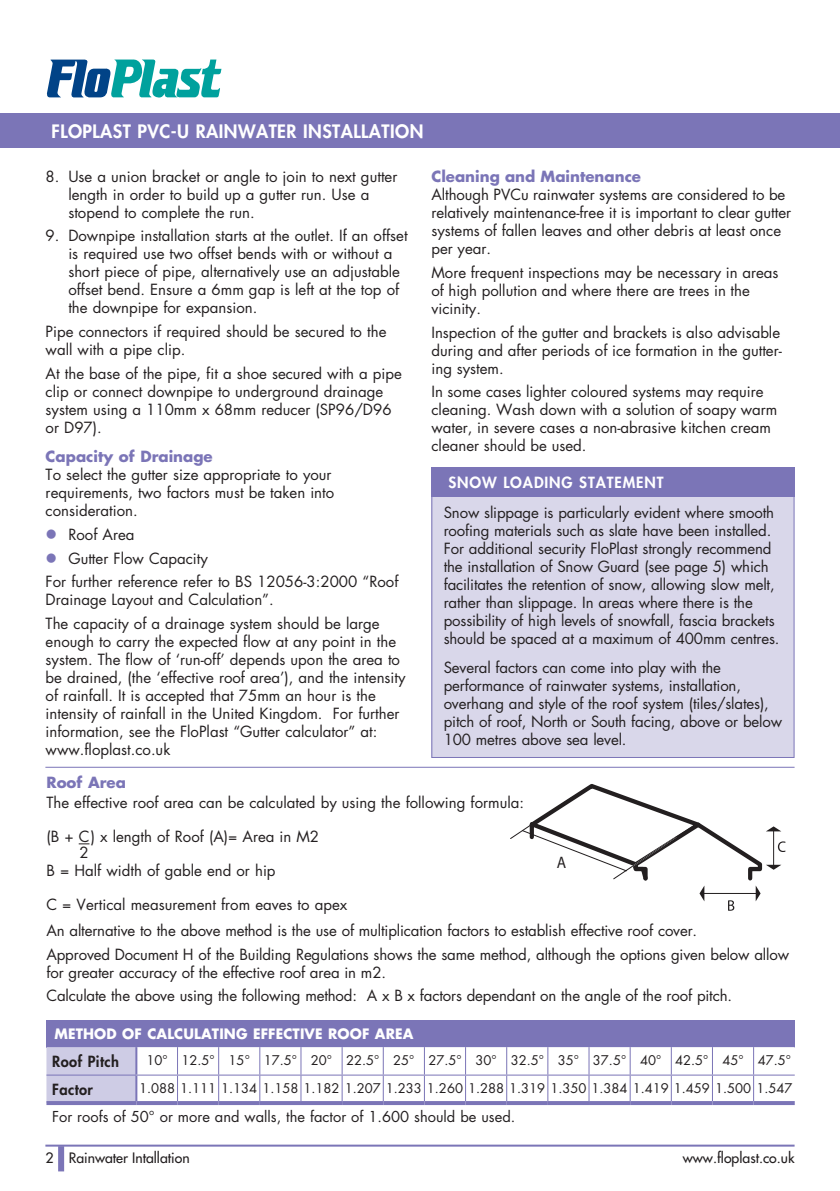
<style>
.page{position:relative;width:840px;height:1191px;background:#fff}
.page>*{position:absolute;margin:0;border:0;box-sizing:border-box;transform-origin:0 0}
.t1{font:800 18px "Futura LT";letter-spacing:.025em;color:#fff}
.t2{font:16.6px "Myriad";color:#231f20;scale:.92 1}
.t3{font:15px/18px "Futura LT";color:#231f20}
.t4{font:700 15px "Futura LT";color:#7b75b7}
.t5{font:800 15px "Futura LT";letter-spacing:.06em;color:#fff}
.t6{font:800 15px "Futura LT";letter-spacing:.03em;color:#231f20}
.t7{font:14.6px "Futura LT";color:#231f20}
.t8{font:14px "Futura LT";color:#231f20}
.t9{font:700 14px "Futura LT";letter-spacing:.01em;color:#fff}
.t10{font:13px "Futura LT";color:#231f20}
</style>
<div class="page">
<hr style="left:45px;top:1144px;width:749px;height:2px;background:#7b75b7">
<div style="left:58px;top:1146px;width:6px;height:25px;background:#7b75b7"></div>
<svg style="left:47px;top:60px;width:174px;height:38px"></svg>
<div style="left:0;top:113px;width:839px;height:34px;background:#7b75b7"></div>
<hr style="left:839px;top:113px;width:1px;height:34px;background:#7b75b7">
<svg style="left:510px;top:784px;width:275px;height:126px"></svg>
<div style="left:46px;top:1020px;width:748px;height:27px;background:#7b75b7"></div>
<svg style="left:46px;top:1047px;width:748px;height:54px"></svg>
<hr style="left:135px;top:1047px;width:2px;height:27px;background:#7b75b7">
<hr style="left:46px;top:1074px;width:90px;height:1px;background:#7b75b7">
<hr style="left:135px;top:1075px;width:2px;height:26px;background:#7b75b7">
<hr style="left:136px;top:1074px;width:41px;height:1px;background:#7b75b7">
<svg style="left:177px;top:1047px;width:1px;height:54px"></svg>
<hr style="left:177px;top:1074px;width:41px;height:1px;background:#7b75b7">
<svg style="left:218px;top:1047px;width:1px;height:54px"></svg>
<hr style="left:218px;top:1074px;width:42px;height:1px;background:#7b75b7">
<svg style="left:259px;top:1047px;width:1px;height:54px"></svg>
<hr style="left:260px;top:1074px;width:41px;height:1px;background:#7b75b7">
<svg style="left:300px;top:1047px;width:1px;height:54px"></svg>
<hr style="left:301px;top:1074px;width:41px;height:1px;background:#7b75b7">
<svg style="left:341px;top:1047px;width:1px;height:54px"></svg>
<hr style="left:342px;top:1074px;width:41px;height:1px;background:#7b75b7">
<svg style="left:382px;top:1047px;width:1px;height:54px"></svg>
<hr style="left:383px;top:1074px;width:41px;height:1px;background:#7b75b7">
<svg style="left:423px;top:1047px;width:1px;height:54px"></svg>
<hr style="left:424px;top:1074px;width:41px;height:1px;background:#7b75b7">
<svg style="left:465px;top:1047px;width:1px;height:54px"></svg>
<hr style="left:465px;top:1074px;width:41px;height:1px;background:#7b75b7">
<svg style="left:506px;top:1047px;width:1px;height:54px"></svg>
<hr style="left:506px;top:1074px;width:41px;height:1px;background:#7b75b7">
<svg style="left:547px;top:1047px;width:1px;height:54px"></svg>
<hr style="left:547px;top:1074px;width:41px;height:1px;background:#7b75b7">
<svg style="left:588px;top:1047px;width:1px;height:54px"></svg>
<hr style="left:588px;top:1074px;width:41px;height:1px;background:#7b75b7">
<svg style="left:629px;top:1047px;width:1px;height:54px"></svg>
<hr style="left:629px;top:1074px;width:42px;height:1px;background:#7b75b7">
<svg style="left:670px;top:1047px;width:1px;height:54px"></svg>
<hr style="left:671px;top:1074px;width:41px;height:1px;background:#7b75b7">
<svg style="left:711px;top:1047px;width:1px;height:54px"></svg>
<hr style="left:712px;top:1074px;width:41px;height:1px;background:#7b75b7">
<svg style="left:752px;top:1047px;width:1px;height:54px"></svg>
<hr style="left:753px;top:1074px;width:41px;height:1px;background:#7b75b7">
<hr style="left:46px;top:1101px;width:90px;height:4px;background:#7b75b7">
<hr style="left:136px;top:1101px;width:41px;height:4px;background:#7b75b7">
<hr style="left:177px;top:1101px;width:41px;height:4px;background:#7b75b7">
<hr style="left:218px;top:1101px;width:42px;height:4px;background:#7b75b7">
<hr style="left:260px;top:1101px;width:41px;height:4px;background:#7b75b7">
<hr style="left:301px;top:1101px;width:41px;height:4px;background:#7b75b7">
<hr style="left:342px;top:1101px;width:41px;height:4px;background:#7b75b7">
<hr style="left:383px;top:1101px;width:41px;height:4px;background:#7b75b7">
<hr style="left:424px;top:1101px;width:41px;height:4px;background:#7b75b7">
<hr style="left:465px;top:1101px;width:41px;height:4px;background:#7b75b7">
<hr style="left:506px;top:1101px;width:41px;height:4px;background:#7b75b7">
<hr style="left:547px;top:1101px;width:41px;height:4px;background:#7b75b7">
<hr style="left:588px;top:1101px;width:41px;height:4px;background:#7b75b7">
<hr style="left:629px;top:1101px;width:42px;height:4px;background:#7b75b7">
<hr style="left:671px;top:1101px;width:41px;height:4px;background:#7b75b7">
<hr style="left:712px;top:1101px;width:41px;height:4px;background:#7b75b7">
<hr style="left:753px;top:1101px;width:41px;height:4px;background:#7b75b7">
<div style="left:431px;top:494px;width:362px;height:263px;background:#d9d7ea"></div>
<div style="left:431px;top:468px;width:363px;height:29px;background:#7b75b7"></div>
<hr style="left:45px;top:766px;width:749px;height:1px;background:#7b75b7">
<p class="t1" style="left:52px;top:119px;width:373px">FLOPLAST PVC-U RAINWATER INSTALLATION</p>
<p class="t3" style="left:68px;top:167px;width:330px;text-indent:-23px">8. Use a union bracket or angle to join to next gutter length in order to build up a gutter run. Use a stopend to complete the run.</p>
<p class="t3" style="left:68px;top:227px;width:340px;text-indent:-23px">9. Downpipe installation starts at the outlet. If an offset is required use two offset bends with or without a short piece of pipe, alternatively use an adjustable offset bend. Ensure a 6mm gap is left at the top of the downpipe for expansion.</p>
<p class="t3" style="left:46px;top:323px;width:342px">Pipe connectors if required should be secured to the wall with a pipe clip.</p>
<p class="t3" style="left:46px;top:364px;width:357px">At the base of the pipe, fit a shoe secured with a pipe clip or connect downpipe to underground drainage system using a 110mm x 68mm reducer (SP96/D96 or D97).</p>
<p class="t4" style="left:46px;top:446px;width:168px">Capacity of Drainage</p>
<p class="t3" style="left:46px;top:466px;width:290px">To select the gutter size appropriate to your requirements, two factors must be taken into consideration.</p>
<p class="t3" style="left:68px;top:525px;width:68px">Roof Area</p>
<p class="t3" style="left:68px;top:549px;width:141px">Gutter Flow Capacity</p>
<p class="t3" style="left:46px;top:573px;width:354px">For further reference refer to BS 12056-3:2000 “Roof<br>Drainage Layout and Calculation”.</p>
<p class="t3" style="left:46px;top:614px;width:361px">The capacity of a drainage system should be large enough to carry the expected flow at any point in the system. The flow of ‘run-off’ depends upon the area to be drained, (the ‘effective roof area’), and the intensity of rainfall. It is accepted that 75mm an hour is the intensity of rainfall in the United Kingdom. For further information, see the FloPlast “Gutter calculator” at: www.floplast.co.uk</p>
<p class="t4" style="left:431px;top:166px;width:211px">Cleaning and Maintenance</p>
<p class="t3" style="left:431px;top:186px;width:361px">Although PVCu rainwater systems are considered to be relatively maintenance-free it is important to clear gutter systems of fallen leaves and other debris at least once per year.</p>
<p class="t3" style="left:431px;top:263px;width:348px">More frequent inspections may be necessary in areas of high pollution and where there are trees in the vicinity.</p>
<p class="t3" style="left:431px;top:323px;width:352px;text-align:justify">Inspection of the gutter and brackets is also advisable during and after periods of ice formation in the gutter&shy;ing system.</p>
<p class="t3" style="left:431px;top:383px;width:347px">In some cases lighter coloured systems may require cleaning. Wash down with a solution of soapy warm water, in severe cases a non-abrasive kitchen cream cleaner should be used.</p>
<p class="t5" style="left:448px;top:473px;width:216px">SNOW LOADING STATEMENT</p>
<p class="t3" style="left:443px;top:503px;width:337px">Snow slippage is particularly evident where smooth roofing materials such as slate have been installed.<br>For additional security FloPlast strongly recommend the installation of Snow Guard (see page 5) which facilitates the retention of snow, allowing slow melt, rather than slippage. In areas where there is the possibility of high levels of snowfall, fascia brackets should be spaced at a maximum of 400mm centres.</p>
<p class="t3" style="left:443px;top:658px;width:340px">Several factors can come into play with the performance of rainwater systems, installation, overhang and style of the roof system (tiles/slates), pitch of roof, North or South facing, above or below 100 metres above sea level.</p>
<p class="t4" style="left:46px;top:772px;width:81px">Roof Area</p>
<p class="t3" style="left:46px;top:793px;width:479px">The effective roof area can be calculated by using the following formula:</p>
<p class="t3" style="left:79px;top:828px;width:241px;line-height:16px;text-indent:-33px">(B + C) x length of Roof (A)= Area in M2<br>2</p>
<p class="t3" style="left:46px;top:861px;width:230px">B = Half width of gable end or hip</p>
<p class="t3" style="left:46px;top:896px;width:302px">C = Vertical measurement from eaves to apex</p>
<p class="t3" style="left:46px;top:921px;width:652px">An alternative to the above method is the use of multiplication factors to establish effective roof cover.</p>
<p class="t3" style="left:46px;top:945px;width:743px">Approved Document H of the Building Regulations shows the same method, although the options given below allow for greater accuracy of the effective roof area in m2.</p>
<p class="t3" style="left:46px;top:987px;width:686px">Calculate the above using the following method: A x B x factors dependant on the angle of the roof pitch.</p>
<p class="t2" style="left:556px;top:854px;width:12px">A</p>
<p class="t9" style="left:54px;top:1024px;width:360px">METHOD OF CALCULATING EFFECTIVE ROOF AREA</p>
<p class="t6" style="left:52px;top:1051px;width:68px">Roof Pitch</p>
<p class="t10" style="left:146px;top:1052px;width:23px">10°</p>
<p class="t10" style="left:181px;top:1052px;width:35px">12.5°</p>
<p class="t10" style="left:228px;top:1052px;width:23px">15°</p>
<p class="t10" style="left:263px;top:1052px;width:35px">17.5°</p>
<p class="t10" style="left:311px;top:1052px;width:23px">20°</p>
<p class="t10" style="left:346px;top:1052px;width:35px">22.5°</p>
<p class="t10" style="left:393px;top:1052px;width:23px">25°</p>
<p class="t10" style="left:428px;top:1052px;width:35px">27.5°</p>
<p class="t10" style="left:475px;top:1052px;width:23px">30°</p>
<p class="t10" style="left:510px;top:1052px;width:35px">32.5°</p>
<p class="t10" style="left:557px;top:1052px;width:23px">35°</p>
<p class="t10" style="left:592px;top:1052px;width:35px">37.5°</p>
<p class="t10" style="left:639px;top:1052px;width:23px">40°</p>
<p class="t10" style="left:675px;top:1052px;width:35px">42.5°</p>
<p class="t10" style="left:722px;top:1052px;width:23px">45°</p>
<p class="t10" style="left:757px;top:1052px;width:35px">47.5°</p>
<p class="t6" style="left:52px;top:1079px;width:42px">Factor</p>
<p class="t10" style="left:139px;top:1080px;width:654px">1.088 1.111 1.134 1.158 1.182 1.207 1.233 1.260 1.288 1.319 1.350 1.384 1.419 1.459 1.500 1.547</p>
<p class="t7" style="left:52px;top:1107px;width:464px">For roofs of 50° or more and walls, the factor of 1.600 should be used.</p>
<p class="t8" style="left:45px;top:1149px;width:146px">2 Rainwater Intallation</p>
<p class="t8" style="left:682px;top:1149px;width:113px">www.floplast.co.uk</p>
</div>
